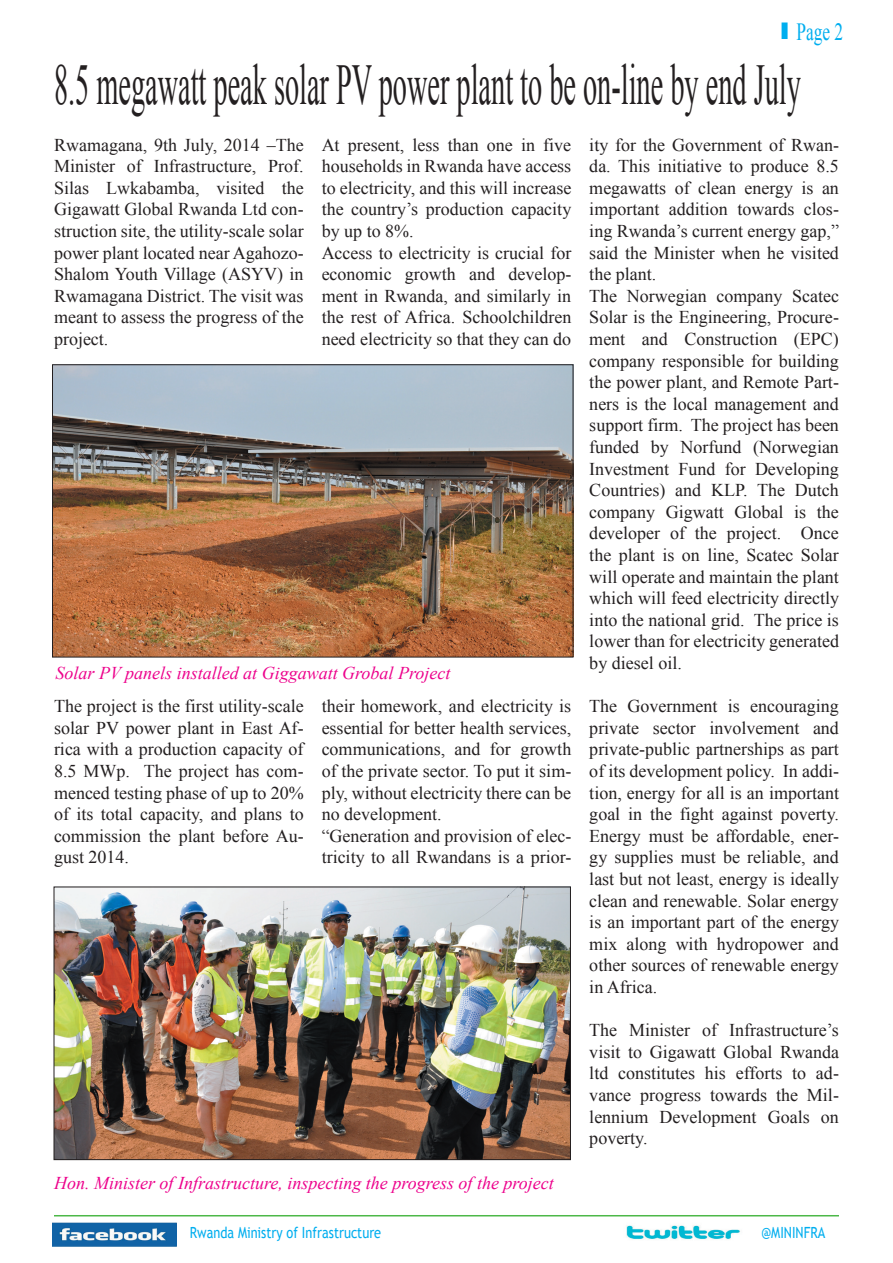
<style>
.page{position:relative;width:893px;height:1263px;background:#fff}
.page>*{position:absolute;margin:0;border:0;box-sizing:border-box;transform-origin:0 0}
.t1{font:57.6px "Times New Roman";color:#231f20;scale:.49 1}
.t2{font:24.75px "Times New Roman";color:#00aeef;scale:.7 1}
.t3{font:18px/21.6px "Times New Roman";color:#231f20;text-align:justify}
.t4{font:italic 18px "Times New Roman";color:#ed028c}
.t5{font:15.45px "Trebuchet MS";color:#00aeef;scale:.83 1}
</style>
<div class="page">
<div style="left:782px;top:22px;width:6px;height:17px;background:#00aeef"></div>
<hr style="left:54px;top:1215px;width:785px;height:1px;background:#4cb848">
<img style="left:52px;top:1223px;width:124px;height:24px">
<img style="left:626px;top:1225px;width:114px;height:14px">
<img style="left:54px;top:366px;width:517px;height:289px">
<div style="left:52px;top:364px;width:521px;height:293px;border:1px solid #231f20"></div>
<img style="left:56px;top:888px;width:513px;height:270px">
<div style="left:54px;top:886px;width:517px;height:274px;border:1px solid #231f20"></div>
<h2 class="t2" style="left:796px;top:15px;width:68px">Page 2</h2>
<h1 class="t1" style="left:54px;top:46px;width:1526px">8.5 megawatt peak solar PV power plant to be on-line by end July</h1>
<p class="t3" style="left:54px;top:133px;width:251px">Rwamagana, 9th July, 2014 –The Minister of Infrastructure, Prof.<br>Silas Lwkabamba, visited the Gigawatt Global Rwanda Ltd con&shy;struction site, the utility-scale solar power plant located near Agahozo-Shalom Youth Village (ASYV) in Rwamagana District. The visit was meant to assess the progress of the project.</p>
<p class="t3" style="left:322px;top:133px;width:251px;text-align:left">At present, less than one in five households in Rwanda have access to electricity, and this will increase the country’s production capacity by up to 8%.<br>Access to electricity is crucial for economic growth and develop&shy;ment in Rwanda, and similarly in the rest of Africa. Schoolchildren need electricity so that they can do</p>
<p class="t3" style="left:589px;top:133px;width:251px;text-align:left">ity for the Government of Rwan&shy;da. This initiative to produce 8.5 megawatts of clean energy is an important addition towards clos&shy;ing Rwanda’s current energy gap,” said the Minister when he visited the plant.<br>The Norwegian company Scatec<br>Solar is the Engineering, Procure&shy;ment and Construction (EPC) company responsible for building the power plant, and Remote Part&shy;ners is the local management and support firm. The project has been funded by Norfund (Norwegian<br>Investment Fund for Developing<br>Countries) and KLP. The Dutch company Gigwatt Global is the developer of the project. Once the plant is on line, Scatec Solar will operate and maintain the plant which will feed electricity directly into the national grid. The price is lower than for electricity generated by diesel oil.</p>
<p class="t3" style="left:589px;top:695px;width:251px">The Government is encouraging private sector involvement and private-public partnerships as part of its development policy. In addi&shy;tion, energy for all is an important goal in the fight against poverty.<br>Energy must be affordable, ener&shy;gy supplies must be reliable, and last but not least, energy is ideally clean and renewable. Solar energy is an important part of the energy mix along with hydropower and other sources of renewable energy in Africa.</p>
<p class="t3" style="left:589px;top:1019px;width:251px">The Minister of Infrastructure’s visit to Gigawatt Global Rwanda ltd constitutes his efforts to ad&shy;vance progress towards the Mil&shy;lennium Development Goals on poverty.</p>
<p class="t4" style="left:56px;top:660px;width:396px">Solar PV panels installed at Giggawatt Grobal Project</p>
<p class="t3" style="left:54px;top:695px;width:251px">The project is the first utility-scale solar PV power plant in East Af&shy;rica with a production capacity of 8.5 MWp. The project has com&shy;menced testing phase of up to 20% of its total capacity, and plans to commission the plant before Au&shy;gust 2014.</p>
<p class="t3" style="left:322px;top:695px;width:251px;text-align:left">their homework, and electricity is essential for better health services, communications, and for growth of the private sector. To put it sim&shy;ply, without electricity there can be no development.<br>“Generation and provision of elec&shy;tricity to all Rwandans is a prior-</p>
<p class="t4" style="left:54px;top:1170px;width:501px">Hon. Minister of Infrastructure, inspecting the progress of the project</p>
<p class="t5" style="left:190px;top:1223px;width:232px">Rwanda Ministry of Infrastructure</p>
<p class="t5" style="left:761px;top:1223px;width:78px">@MININFRA</p>
</div>
